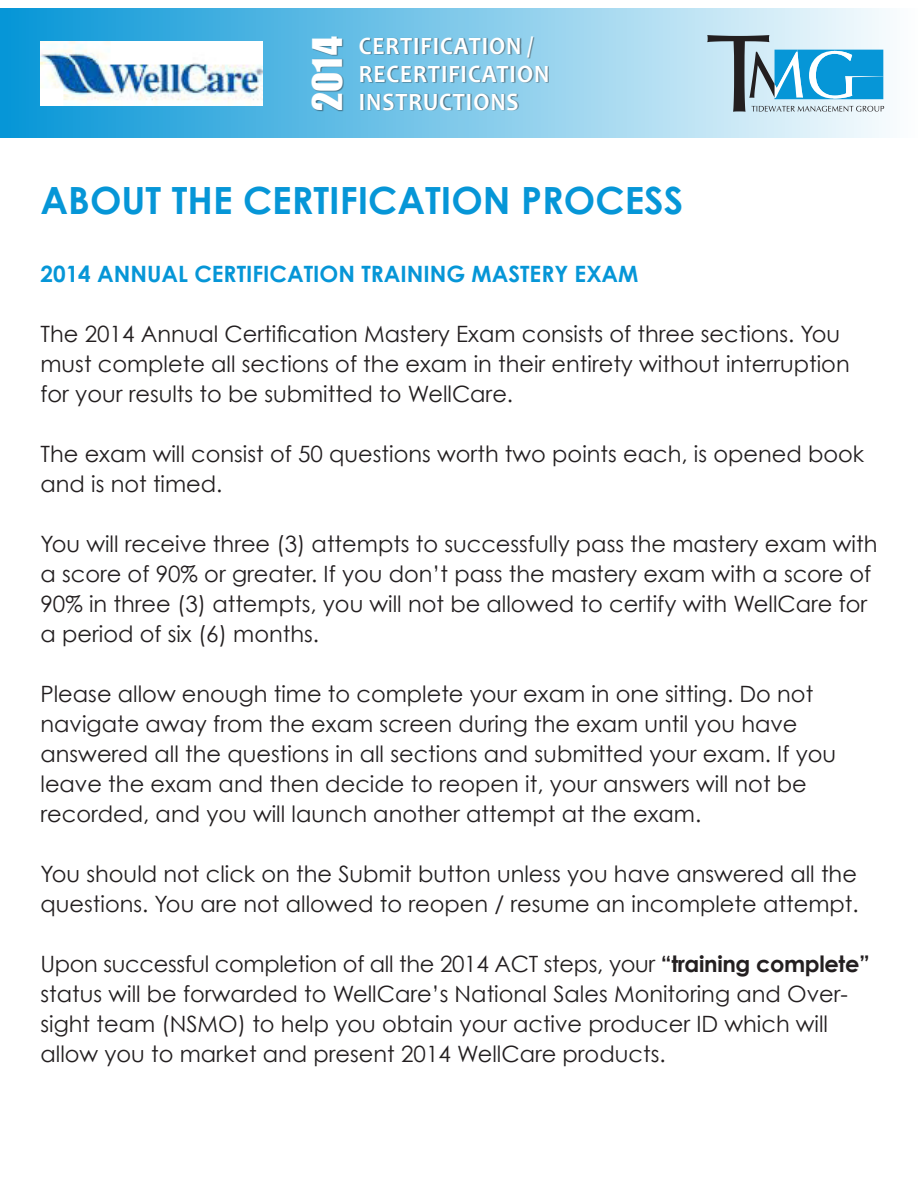
<style>
.page{position:relative;width:918px;height:1188px;background:#fff}
.page>*{position:absolute;margin:0;border:0;box-sizing:border-box;transform-origin:0 0}
.t1{font:700 37.5px "Century Gothic";color:#0696d7}
.t2{font:37.5px "Impact";color:#fff}
.t3{font:700 25.05px/27.8px "Candara";letter-spacing:.04em;color:#fff;scale:.93 1}
.t4{font:22.5px/30px "Century Gothic";color:#231f20}
.t5{font:700 22.5px "Century Gothic";color:#0696d7}
.s1{font-weight:700}
</style>
<div class="page">
<div style="left:0;top:9px;width:918px;height:129px;background:linear-gradient(to right,#0b98d7,#fbfdfe)"></div>
<svg style="left:707px;top:35px;width:177px;height:77px;background:#80b8d2"></svg>
<div style="left:360px;top:37px;width:189px;height:74px;background:#231f20;opacity:.5"></div>
<div style="left:312px;top:36px;width:32px;height:76px;background:#231f20;opacity:.5"></div>
<img style="left:40px;top:41px;width:222px;height:64px">
<p class="t2" style="left:298px;top:111px;width:76px;rotate:-90deg">2014</p>
<p class="t3" style="left:359px;top:32px;width:207px">CERTIFICATION /<br>RECERTIFICATION</p>
<p class="t3" style="left:359px;top:87px;width:174px">INSTRUCTIONS</p>
<p class="t1" style="left:40px;top:177px;width:644px">ABOUT THE CERTIFICATION PROCESS</p>
<p class="t5" style="left:40px;top:259px;width:600px">2014 ANNUAL CERTIFICATION TRAINING MASTERY EXAM</p>
<p class="t4" style="left:40px;top:318px;width:811px">The 2014 Annual Certification Mastery Exam consists of three sections. You must complete all sections of the exam in their entirety without interruption for your results to be submitted to WellCare.</p>
<p class="t4" style="left:40px;top:438px;width:825px">The exam will consist of 50 questions worth two points each, is opened book and is not timed.</p>
<p class="t4" style="left:40px;top:528px;width:838px">You will receive three (3) attempts to successfully pass the mastery exam with a score of 90% or greater. If you don’t pass the mastery exam with a score of 90% in three (3) attempts, you will not be allowed to certify with WellCare for a period of six (6) months.</p>
<p class="t4" style="left:40px;top:678px;width:797px">Please allow enough time to complete your exam in one sitting. Do not navigate away from the exam screen during the exam until you have answered all the questions in all sections and submitted your exam. If you leave the exam and then decide to reopen it, your answers will not be recorded, and you will launch another attempt at the exam.</p>
<p class="t4" style="left:40px;top:858px;width:820px">You should not click on the Submit button unless you have answered all the questions. You are not allowed to reopen / resume an incomplete attempt.</p>
<p class="t4" style="left:40px;top:948px;width:831px">Upon successful completion of all the 2014 ACT steps, your <span class="s1">“training complete” </span>status will be forwarded to WellCare’s National Sales Monitoring and Over&shy;sight team (NSMO) to help you obtain your active producer ID which will allow you to market and present 2014 WellCare products.</p>
</div>
